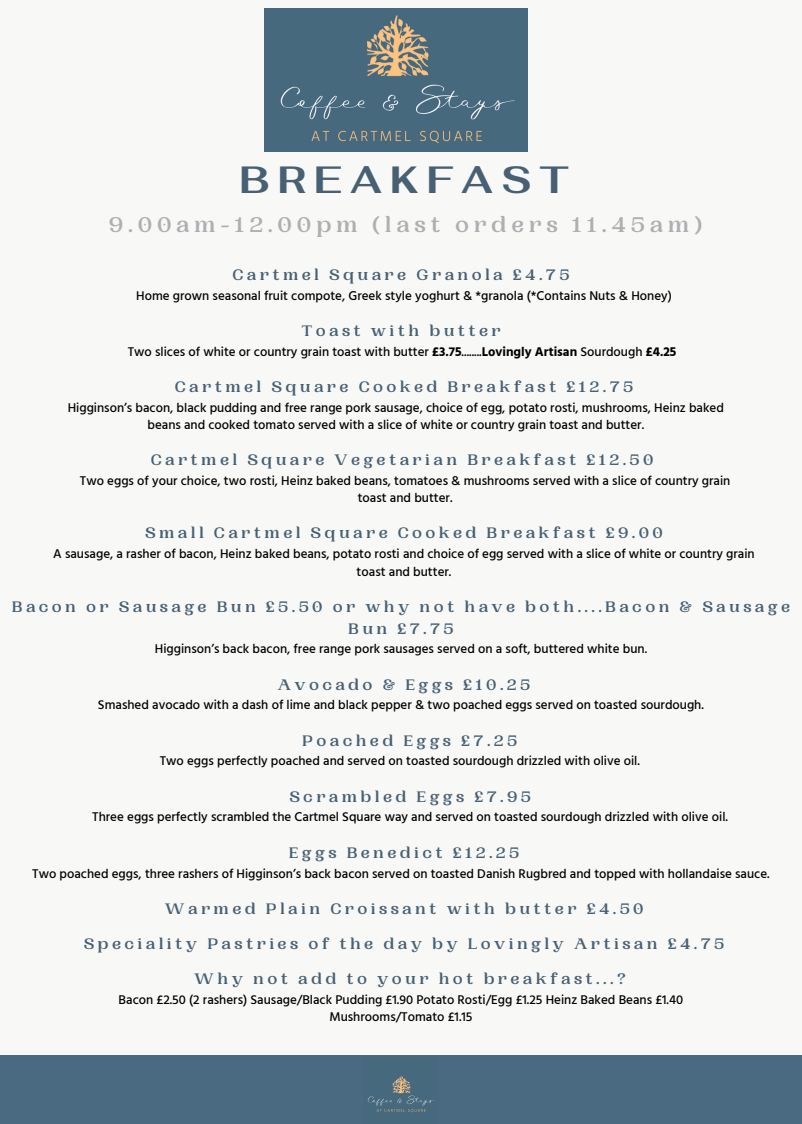
<style>
.page{position:relative;width:802px;height:1124px;background:#fff}
.page>*{position:absolute;margin:0;border:0;box-sizing:border-box;transform-origin:0 0}
.t1{font:700 37.9px "Fahkwang";letter-spacing:.21em;color:#476074}
.t2{font:700 22.4px "PP Woodland";letter-spacing:.21em;color:#adafb2}
.t3{font:700 16px/21.8px "PP Woodland";letter-spacing:.21em;color:#476074;text-align:center}
.t4{font:500 13px/17.2px "Hind Guntur";color:#000;text-align:center}
.s1{font-weight:700}
</style>
<div class="page">
<div style="left:0;top:0;width:802px;height:1123px;background:#f8f9f6"></div>
<div style="left:0;top:1055px;width:802px;height:68px;background:#4a6a81"></div>
<img style="left:265px;top:8px;width:262px;height:144px">
<img style="left:367px;top:1075px;width:68px;height:38px">
<p class="t1" style="left:239px;top:155px;width:331px">BREAKFAST</p>
<p class="t2" style="left:109px;top:211px;width:595px">9.00am-12.00pm (last orders 11.45am)</p>
<h1 class="t3" style="left:232px;top:264px;width:339px">Cartmel Square Granola £4.75</h1>
<h2 class="t4" style="left:136px;top:286px;width:537px">Home grown seasonal fruit compote, Greek style yoghurt &amp; *granola (*Contains Nuts &amp; Honey)</h2>
<p class="t3" style="left:301px;top:320px;width:201px">Toast with butter</p>
<h2 class="t4" style="left:128px;top:342px;width:550px">Two slices of white or country grain toast with butter <span class="s1">£3.75</span>........<span class="s1">Lovingly Artisan</span> Sourdough <span class="s1">£4.25</span></h2>
<p class="t3" style="left:175px;top:376px;width:460px">Cartmel Square Cooked Breakfast £12.75</p>
<h2 class="t4" style="left:68px;top:398px;width:658px">Higginson’s bacon, black pudding and free range pork sausage, choice of egg, potato rosti, mushrooms, Heinz baked beans and cooked tomato served with a slice of white or country grain toast and butter.</h2>
<p class="t3" style="left:151px;top:449px;width:504px">Cartmel Square Vegetarian Breakfast £12.50</p>
<h2 class="t4" style="left:80px;top:472px;width:652px">Two eggs of your choice, two rosti, Heinz baked beans, tomatoes &amp; mushrooms served with a slice of country grain toast and butter.</h2>
<p class="t3" style="left:145px;top:523px;width:519px">Small Cartmel Square Cooked Breakfast £9.00</p>
<h2 class="t4" style="left:53px;top:545px;width:703px">A sausage, a rasher of bacon, Heinz baked beans, potato rosti and choice of egg served with a slice of white or country grain toast and butter.</h2>
<p class="t3" style="left:12px;top:596px;width:779px">Bacon or Sausage Bun £5.50 or why not have both....Bacon &amp; Sausage<br>Bun £7.75</p>
<h2 class="t4" style="left:155px;top:640px;width:494px">Higginson’s back bacon, free range pork sausages served on a soft, buttered white bun.</h2>
<p class="t3" style="left:278px;top:674px;width:254px">Avocado &amp; Eggs £10.25</p>
<h2 class="t4" style="left:98px;top:696px;width:607px">Smashed avocado with a dash of lime and black pepper &amp; two poached eggs served on toasted sourdough.</h2>
<p class="t3" style="left:302px;top:730px;width:216px">Poached Eggs £7.25</p>
<h2 class="t4" style="left:160px;top:752px;width:482px">Two eggs perfectly poached and served on toasted sourdough drizzled with olive oil.</h2>
<p class="t3" style="left:289px;top:786px;width:243px">Scrambled Eggs £7.95</p>
<h2 class="t4" style="left:92px;top:808px;width:637px">Three eggs perfectly scrambled the Cartmel Square way and served on toasted sourdough drizzled with olive oil.</h2>
<p class="t3" style="left:289px;top:842px;width:232px">Eggs Benedict £12.25</p>
<h2 class="t4" style="left:32px;top:864px;width:739px">Two poached eggs, three rashers of Higginson’s back bacon served on toasted Danish Rugbred and topped with hollandaise sauce.</h2>
<p class="t3" style="left:164px;top:898px;width:481px">Warmed Plain Croissant with butter £4.50</p>
<h2 class="t3" style="left:84px;top:933px;width:642px">Speciality Pastries of the day by Lovingly Artisan £4.75</h2>
<h2 class="t3" style="left:194px;top:968px;width:433px">Why not add to your hot breakfast...?</h2>
<h2 class="t4" style="left:119px;top:990px;width:566px">Bacon £2.50 (2 rashers) Sausage/Black Pudding £1.90 Potato Rosti/Egg £1.25 Heinz Baked Beans £1.40<br>Mushrooms/Tomato £1.15</h2>
</div>
